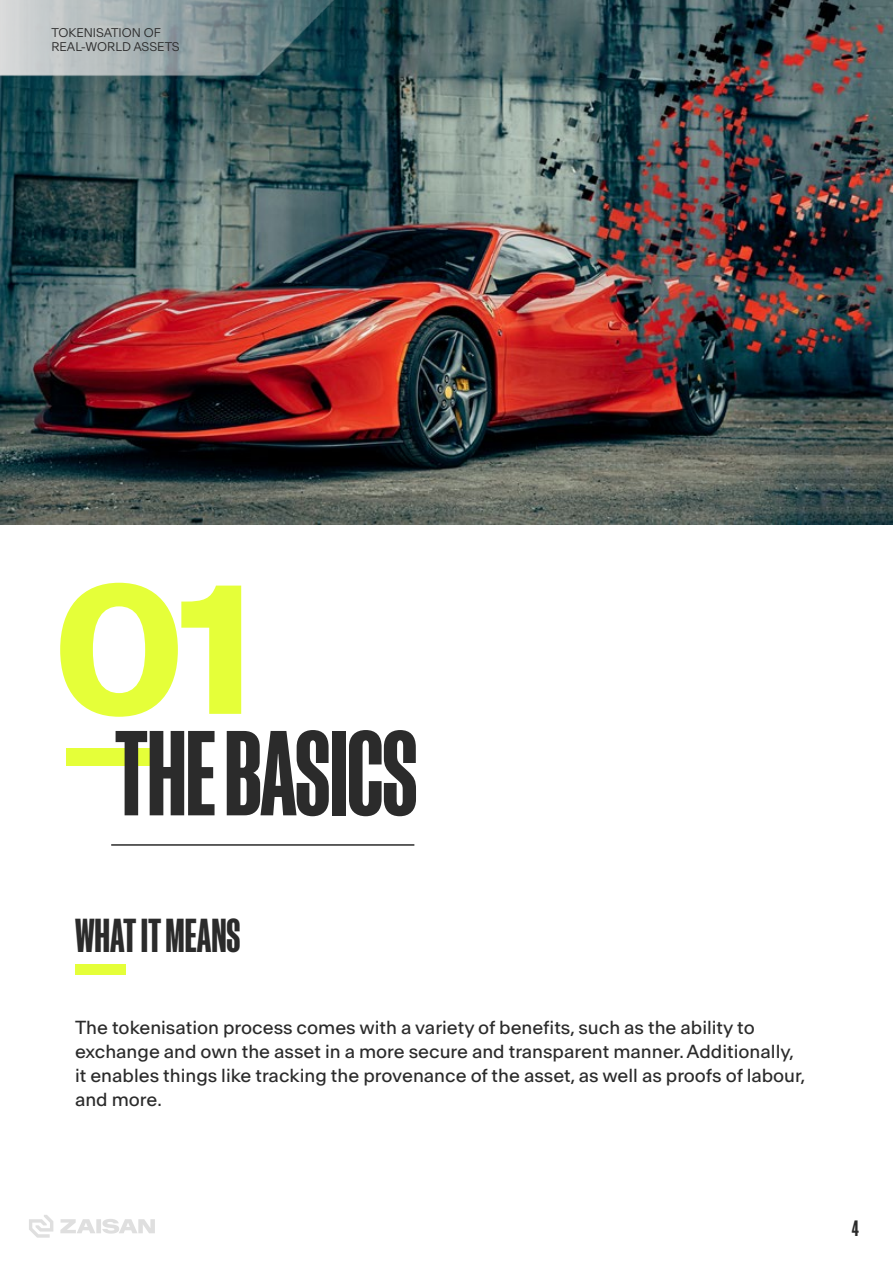
<style>
.page{position:relative;width:893px;height:1263px;background:#fff}
.page>*{position:absolute;margin:0;border:0;box-sizing:border-box;transform-origin:0 0}
.t1{font:700 174.45px "Antarctica";color:#e5ff39}
.t2{font:700 114px "Manuka";letter-spacing:-.01em;color:#2b2b2b}
.t3{font:700 45px "Manuka";color:#2b2b2b}
.t4{font:700 21px "Manuka";color:#2b2b2b}
.t5{font:18px/24px "Antarctica";color:#2b2b2b}
.t6{font:300 12px/14.4px "Antarctica";color:#2b2b2b}
</style>
<div class="page">
<svg style="left:29px;top:1215px;width:24px;height:23px"></svg>
<svg style="left:60px;top:1219px;width:95px;height:14px"></svg>
<img style="left:0;top:0;width:893px;height:524px">
<hr style="left:111px;top:844px;width:303px;height:2px;background:#2b2b2b">
<div style="left:66px;top:748px;width:87px;height:17px;background:#e5ff39"></div>
<div style="left:75px;top:964px;width:51px;height:10px;background:#e5ff39"></div>
<p class="t6" style="left:51px;top:26px;width:130px">TOKENISATION OF<br>REAL-WORLD ASSETS</p>
<h1 class="t1" style="left:52px;top:534px;width:204px">01</h1>
<h2 class="t2" style="left:114px;top:714px;width:305px">THE BASICS</h2>
<h3 class="t3" style="left:75px;top:911px;width:167px">WHAT IT MEANS</h3>
<p class="t5" style="left:75px;top:1016px;width:732px">The tokenisation process comes with a variety of benefits, such as the ability to exchange and own the asset in a more secure and transparent manner. Additionally, it enables things like tracking the provenance of the asset, as well as proofs of labour, and more.</p>
<p class="t4" style="left:852px;top:1217px;width:9px">4</p>
</div>
